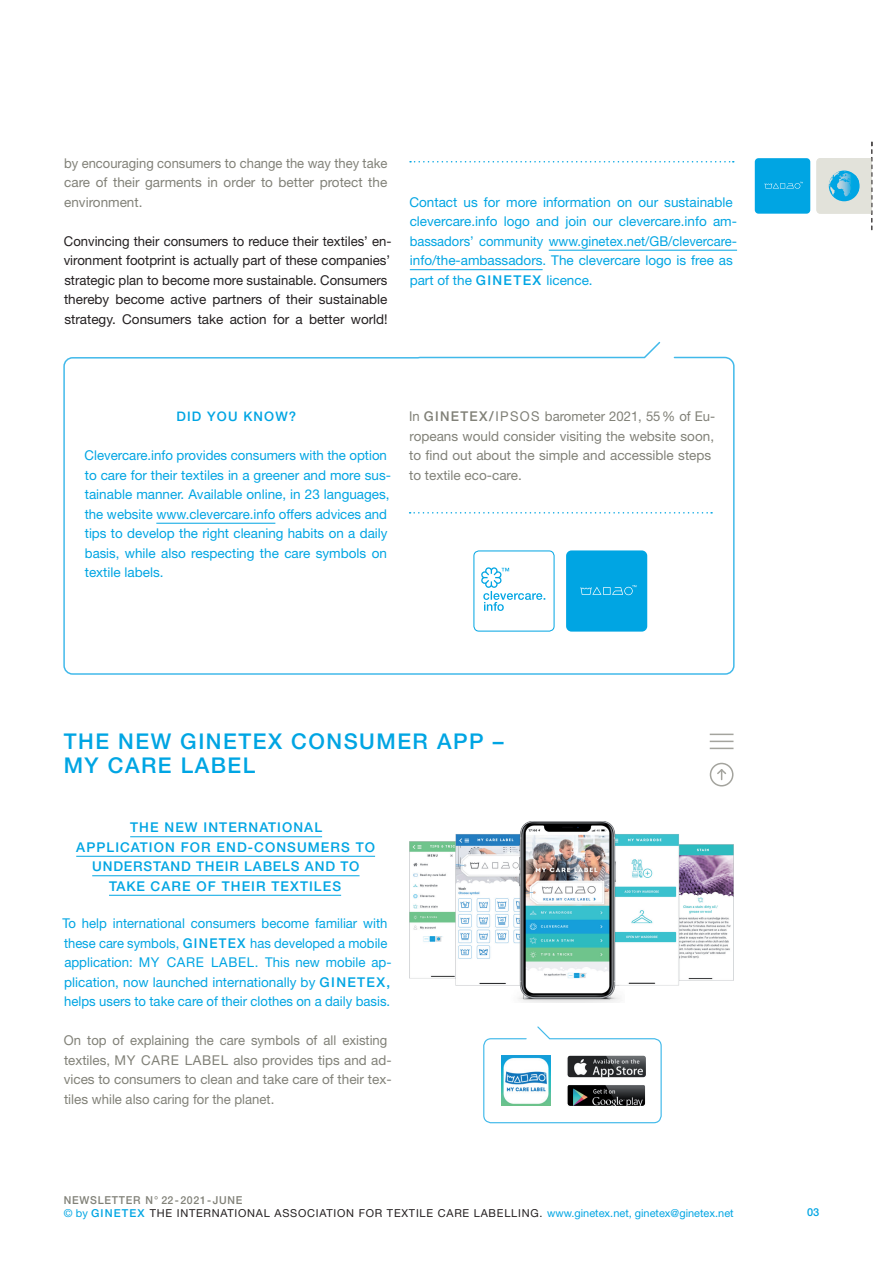
<style>
.page{position:relative;width:893px;height:1263px;background:#fff}
.page>*{position:absolute;margin:0;border:0;box-sizing:border-box;transform-origin:0 0}
.t1{font:500 21.75px/23.7px "Helvetica Neue LT Std";letter-spacing:.07em;color:#00a5e3}
.t2{font:13.5px/19.5px "Helvetica Neue LT Std";color:#00a5e3}
.t3{font:13.5px/19.5px "Helvetica Neue LT Std";color:#818178}
.t4{font:13.5px/19.5px "Helvetica Neue LT Std";color:#231f20}
.t5{font:13.5px/19.5px "Helvetica Neue LT Std";color:#818178;text-align:justify;scale:.96 1}
.t6{font:500 13.5px/19.5px "Helvetica Neue LT Std";letter-spacing:.08em;color:#00a5e3;text-align:center}
.t7{font:500 13.2px "Helvetica Neue LT Std";letter-spacing:.085em;color:#00a5e3}
.t8{font:10.95px/13.2px "Helvetica Neue LT Std";letter-spacing:.07em;color:#231f20}
.t9{font:500 10.95px "Helvetica Neue LT Std";color:#00a5e3}
.s1{font-weight:500}
.s2{font-weight:500;color:#818178}
.s3{color:#00a5e3}
.s4{font-weight:500;color:#00a5e3}
</style>
<div class="page">
<div style="left:755px;top:158px;width:55px;height:56px;background:#00a5e3;border-radius:4px"></div>
<svg style="left:765px;top:182px;width:38px;height:7px"></svg>
<svg style="left:816px;top:142px;width:57px;height:88px"></svg>
<svg style="left:63px;top:341px;width:672px;height:334px"></svg>
<hr style="left:156px;top:523px;width:119px;height:1px;background:#00a5e3">
<svg style="left:410px;top:512px;width:302px;height:1px"></svg>
<svg style="left:410px;top:161px;width:324px;height:1px"></svg>
<hr style="left:549px;top:250px;width:188px;height:1px;background:#00a5e3">
<hr style="left:410px;top:269px;width:133px;height:1px;background:#00a5e3">
<img style="left:409px;top:822px;width:325px;height:180px">
<div style="left:710px;top:763px;width:23px;height:23px;border:2px solid #a4a49e;border-radius:50%"></div>
<svg style="left:717px;top:769px;width:10px;height:10px"></svg>
<svg style="left:710px;top:734px;width:23px;height:1px"></svg>
<svg style="left:710px;top:741px;width:23px;height:1px"></svg>
<svg style="left:710px;top:748px;width:23px;height:1px"></svg>
<hr style="left:130px;top:836px;width:192px;height:1px;background:#00a5e3">
<hr style="left:76px;top:856px;width:299px;height:1px;background:#00a5e3">
<hr style="left:92px;top:875px;width:268px;height:1px;background:#00a5e3">
<hr style="left:109px;top:895px;width:232px;height:1px;background:#00a5e3">
<div style="left:483px;top:1038px;width:179px;height:85px;border:1px solid #41b9ea;border-radius:7px"></div>
<img style="left:501px;top:1056px;width:50px;height:49px">
<img style="left:568px;top:1085px;width:76px;height:20px">
<div style="left:566px;top:1083px;width:80px;height:24px;border:1px solid #fff;border-radius:3px"></div>
<img style="left:568px;top:1056px;width:77px;height:20px">
<div style="left:566px;top:1054px;width:81px;height:24px;border:1px solid #fff;border-radius:3px"></div>
<div style="left:473px;top:550px;width:82px;height:82px;border:1px solid #00a5e3;border-radius:5px"></div>
<svg style="left:481px;top:567px;width:64px;height:44px"></svg>
<div style="left:566px;top:550px;width:81px;height:82px;background:#00a5e3;border-radius:5px"></div>
<svg style="left:580px;top:585px;width:56px;height:10px"></svg>
<p class="t5" style="left:64px;top:153px;width:338px">by encouraging consumers to change the way they take care of their garments in order to better protect the environment.</p>
<p class="t4" style="left:64px;top:231px;width:329px">Convincing their consumers to reduce their textiles’ en&shy;vironment footprint is actually part of these companies’ strategic plan to become more sustainable. Consumers thereby become active partners of their sustainable strategy. Consumers take action for a better world!</p>
<p class="t2" style="left:409px;top:192px;width:329px">Contact us for more information on our sustainable clevercare.info logo and join our clevercare.info am&shy;bassadors’ community www.ginetex.net/GB/clevercare&shy;info/the-ambassadors. The clevercare logo is free as part of the <span class="s1">GINETEX</span> licence.</p>
<p class="t7" style="left:176px;top:409px;width:121px">DID YOU KNOW?</p>
<p class="t2" style="left:85px;top:445px;width:308px">Clevercare.info provides consumers with the option to care for their textiles in a greener and more sus&shy;tainable manner. Available online, in 23 languages, the website www.clevercare.info offers advices and tips to develop the right cleaning habits on a daily basis, while also respecting the care symbols on textile labels.</p>
<p class="t3" style="left:409px;top:406px;width:308px">In <span class="s1">GINETEX/</span>IPSOS barometer 2021, 55% of Eu&shy;ropeans would consider visiting the website soon, to find out about the simple and accessible steps to textile eco-care.</p>
<h1 class="t1" style="left:64px;top:729px;width:441px">THE NEW GINETEX CONSUMER APP –<br>MY CARE LABEL</h1>
<p class="t6" style="left:76px;top:817px;width:300px">THE NEW INTERNATIONAL<br>APPLICATION FOR END-CONSUMERS TO<br>UNDERSTAND THEIR LABELS AND TO<br>TAKE CARE OF THEIR TEXTILES</p>
<p class="t2" style="left:62px;top:913px;width:331px">To help international consumers become familiar with these care symbols, <span class="s1">GINETEX</span> has developed a mobile application: MY CARE LABEL. This new mobile ap&shy;plication, now launched internationally by <span class="s1">GINETEX, </span>helps users to take care of their clothes on a daily basis.</p>
<p class="t3" style="left:64px;top:1030px;width:329px">On top of explaining the care symbols of all existing textiles, MY CARE LABEL also provides tips and ad&shy;vices to consumers to clean and take care of their tex&shy;tiles while also caring for the planet.</p>
<p class="t8" style="left:64px;top:1193px;width:671px"><span class="s2">NEWSLETTER N° 22-2021-JUNE<br></span><span class="s3">© by</span> <span class="s4">GINETEX</span> THE INTERNATIONAL ASSOCIATION FOR TEXTILE CARE LABELLING. <span class="s3">www.ginetex.net, ginetex@ginetex.net</span></p>
<p class="t9" style="left:807px;top:1205px;width:14px">03</p>
</div>
